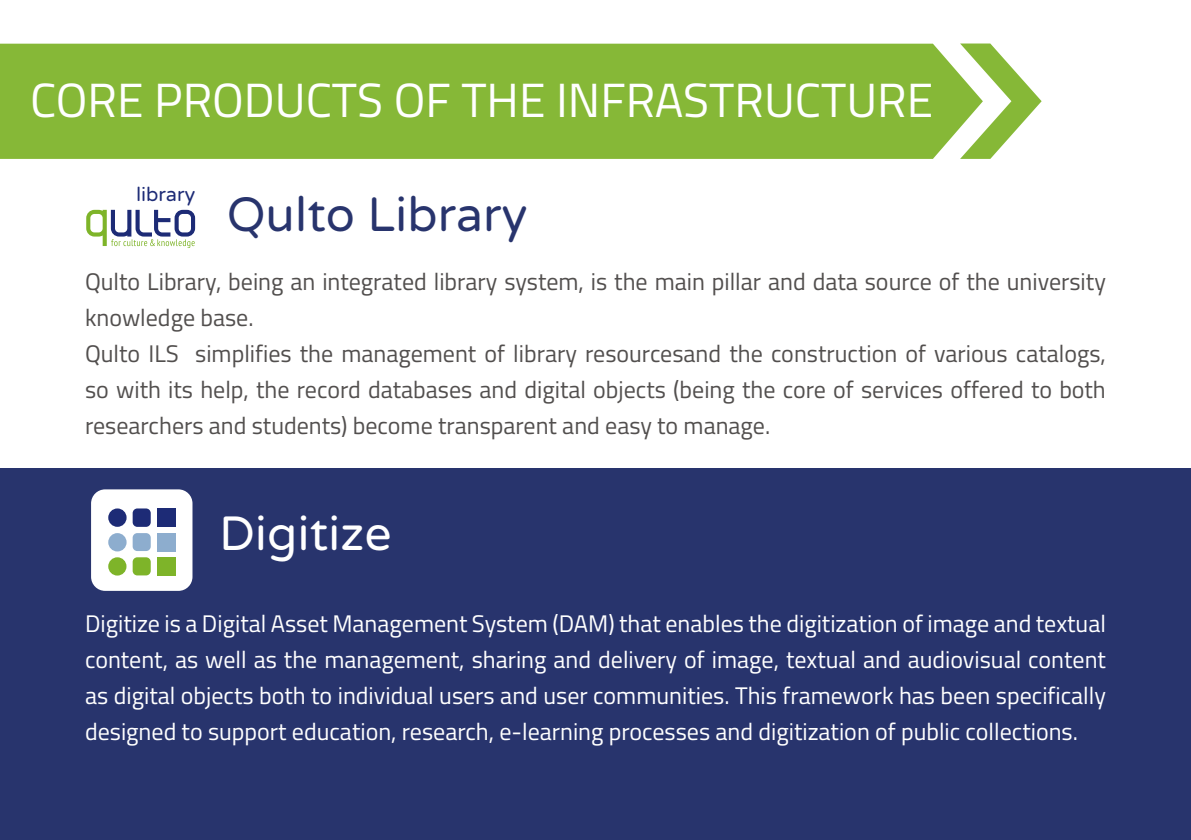
<style>
.page{position:relative;width:1191px;height:840px;background:#fff}
.page>*{position:absolute;margin:0;border:0;box-sizing:border-box;transform-origin:0 0}
.t1{font:48px "Titillium Web";color:#fff}
.t2{font:48px "Varela Round";color:#28346d}
.t3{font:48px "Varela Round";color:#fff}
.t4{font:24px/36px "Titillium Web";color:#fff;text-align:justify}
.t5{font:24px/36px "Titillium Web";color:#524f4e}
.t6{font:19.6px "Varela Round";color:#1d2b76}
</style>
<div class="page">
<svg style="left:960px;top:43px;width:81px;height:116px"></svg>
<div style="left:0;top:44px;width:983px;height:115px;background:#86b837"></div>
<div style="left:0;top:468px;width:1191px;height:371px;background:#28346d"></div>
<svg style="left:86px;top:210px;width:109px;height:38px"></svg>
<div style="left:88px;top:486px;width:107px;height:107px;background:#fff;border-radius:17px"></div>
<div style="left:85px;top:483px;width:113px;height:113px;border:6px solid #28346d;border-radius:17px"></div>
<div style="left:157px;top:508px;width:18px;height:18px;background:#1d2b76"></div>
<div style="left:133px;top:508px;width:18px;height:18px;background:#1d2b76;border-radius:5px"></div>
<div style="left:108px;top:508px;width:19px;height:18px;background:#1d2b76;border-radius:9px"></div>
<div style="left:157px;top:533px;width:18px;height:18px;background:#8dadce"></div>
<div style="left:133px;top:533px;width:18px;height:17px;background:#8dadce;border-radius:5px"></div>
<div style="left:108px;top:533px;width:19px;height:18px;background:#8dadce;border-radius:9px"></div>
<div style="left:157px;top:557px;width:18px;height:18px;background:#7eb429"></div>
<div style="left:133px;top:557px;width:18px;height:18px;background:#7eb429;border-radius:5px"></div>
<div style="left:108px;top:557px;width:18px;height:18px;background:#7eb429;border-radius:9px"></div>
<h1 class="t1" style="left:30px;top:65px;width:904px">CORE PRODUCTS OF THE INFRASTRUCTURE</h1>
<p class="t6" style="left:136px;top:183px;width:61px">library</p>
<h1 class="t2" style="left:227px;top:187px;width:302px">Qulto Library</h1>
<p class="t5" style="left:85px;top:262px;width:1022px">Qulto Library, being an integrated library system, is the main pillar and data source of the university knowledge base.<br>Qulto ILS simplifies the management of library resourcesand the construction of various catalogs, so with its help, the record databases and digital objects (being the core of services offered to both researchers and students) become transparent and easy to manage.</p>
<h1 class="t3" style="left:219px;top:505px;width:174px">Digitize</h1>
<p class="t4" style="left:85px;top:604px;width:1022px">Digitize is a Digital Asset Management System (DAM) that enables the digitization of image and textual content, as well as the management, sharing and delivery of image, textual and audiovisual content as digital objects both to individual users and user communities. This framework has been specifically designed to support education, research, e-learning processes and digitization of public collections.</p>
</div>
